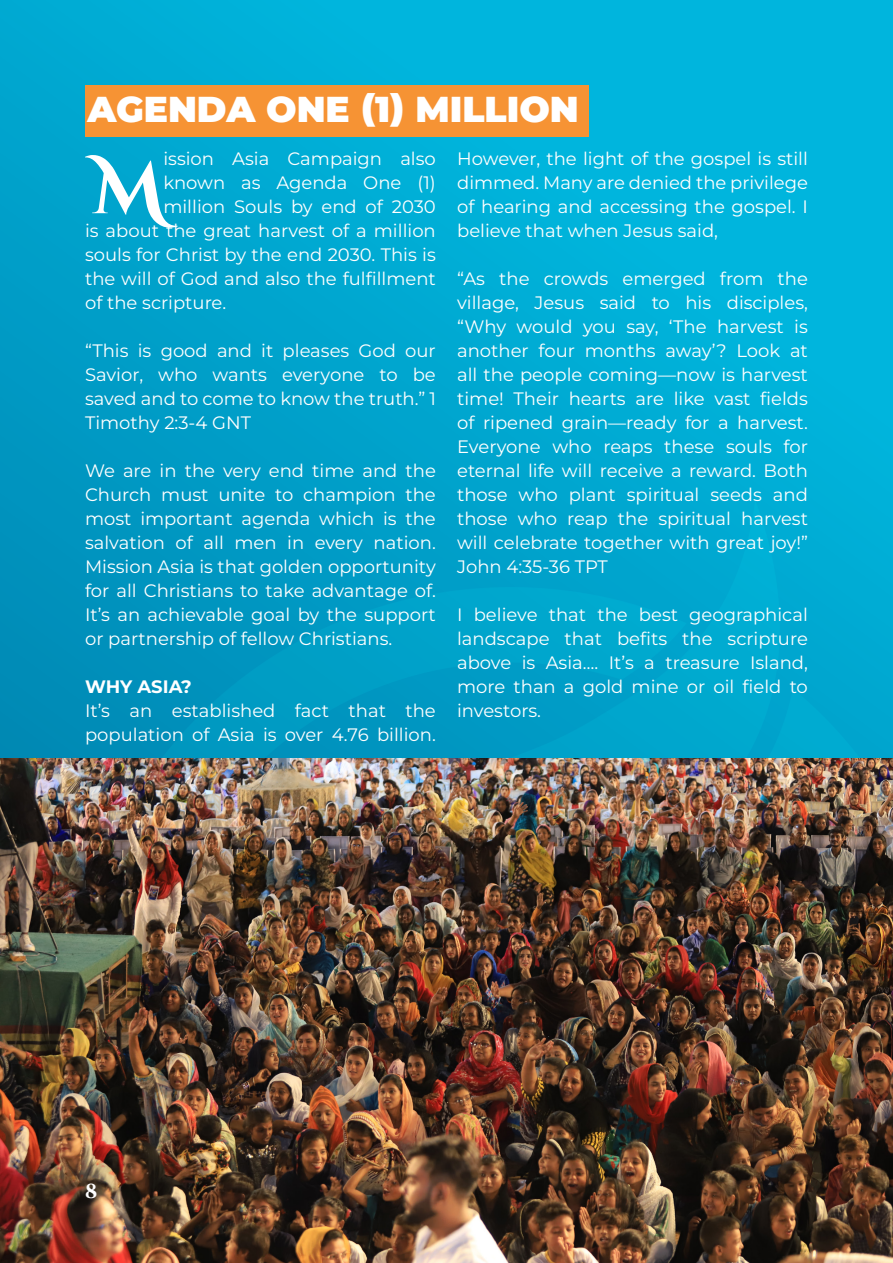
<style>
.page{position:relative;width:893px;height:1263px;background:#fff}
.page>*{position:absolute;margin:0;border:0;box-sizing:border-box;transform-origin:0 0}
.t1{font:700 73.65px "Cinzel Decorative";color:#fff}
.t2{font:900 36px "Montserrat";color:#fff}
.t3{font:700 20.25px "Cinzel Decorative";color:#fff}
.t4{font:18px/24px "Montserrat";color:#fff;text-align:justify}
.t5{font:700 18px "Montserrat";color:#fff}
</style>
<div class="page">
<div style="left:0;top:0;width:893px;height:1263px;background:linear-gradient(to right,#019ec7,#00b8df)"></div>
<img style="left:14px;top:500px;width:879px;height:258px">
<img style="left:0;top:758px;width:893px;height:505px">
<div style="left:85px;top:85px;width:504px;height:51px;background:#f69334"></div>
<p class="t2" style="left:87px;top:85px;width:493px">AGENDA ONE (1) MILLION</p>
<p class="t1" style="left:92px;top:143px;width:73px">M</p>
<p class="t4" style="left:457px;top:146px;width:352px">However, the light of the gospel is still dimmed. Many are denied the privilege of hearing and accessing the gospel. I believe that when Jesus said,</p>
<p class="t4" style="left:457px;top:266px;width:352px">“As the crowds emerged from the village, Jesus said to his disciples, “Why would you say, ‘The harvest is another four months away’? Look at all the people coming—now is harvest time! Their hearts are like vast fields of ripened grain—ready for a harvest.<br>Everyone who reaps these souls for eternal life will receive a reward. Both those who plant spiritual seeds and those who reap the spiritual harvest will celebrate together with great joy!” John 4:35-36 TPT</p>
<p class="t4" style="left:457px;top:602px;width:352px">I believe that the best geographical landscape that befits the scripture above is Asia…. It’s a treasure Island, more than a gold mine or oil field to investors.</p>
<p class="t4" style="left:163px;top:146px;width:274px">ission Asia Campaign also</p>
<p class="t4" style="left:163px;top:170px;width:274px">known as Agenda One (1)</p>
<p class="t4" style="left:163px;top:194px;width:274px">million Souls by end of 2030</p>
<p class="t4" style="left:85px;top:218px;width:352px">is about the great harvest of a million</p>
<p class="t4" style="left:85px;top:242px;width:352px">souls for Christ by the end 2030. This is</p>
<p class="t4" style="left:85px;top:266px;width:352px">the will of God and also the fulfillment</p>
<p class="t4" style="left:85px;top:290px;width:143px">of the scripture.</p>
<p class="t4" style="left:85px;top:338px;width:352px">“This is good and it pleases God our Savior, who wants everyone to be saved and to come to know the truth.” 1<br>Timothy 2:3-4 GNT</p>
<p class="t4" style="left:85px;top:458px;width:352px">We are in the very end time and the Church must unite to champion the most important agenda which is the salvation of all men in every nation.<br>Mission Asia is that golden opportunity for all Christians to take advantage of.<br>It’s an achievable goal by the support or partnership of fellow Christians.</p>
<p class="t5" style="left:85px;top:675px;width:108px">WHY ASIA?</p>
<p class="t4" style="left:85px;top:698px;width:352px">It’s an established fact that the population of Asia is over 4.76 billion.</p>
<p class="t3" style="left:85px;top:1178px;width:14px">8</p>
</div>
